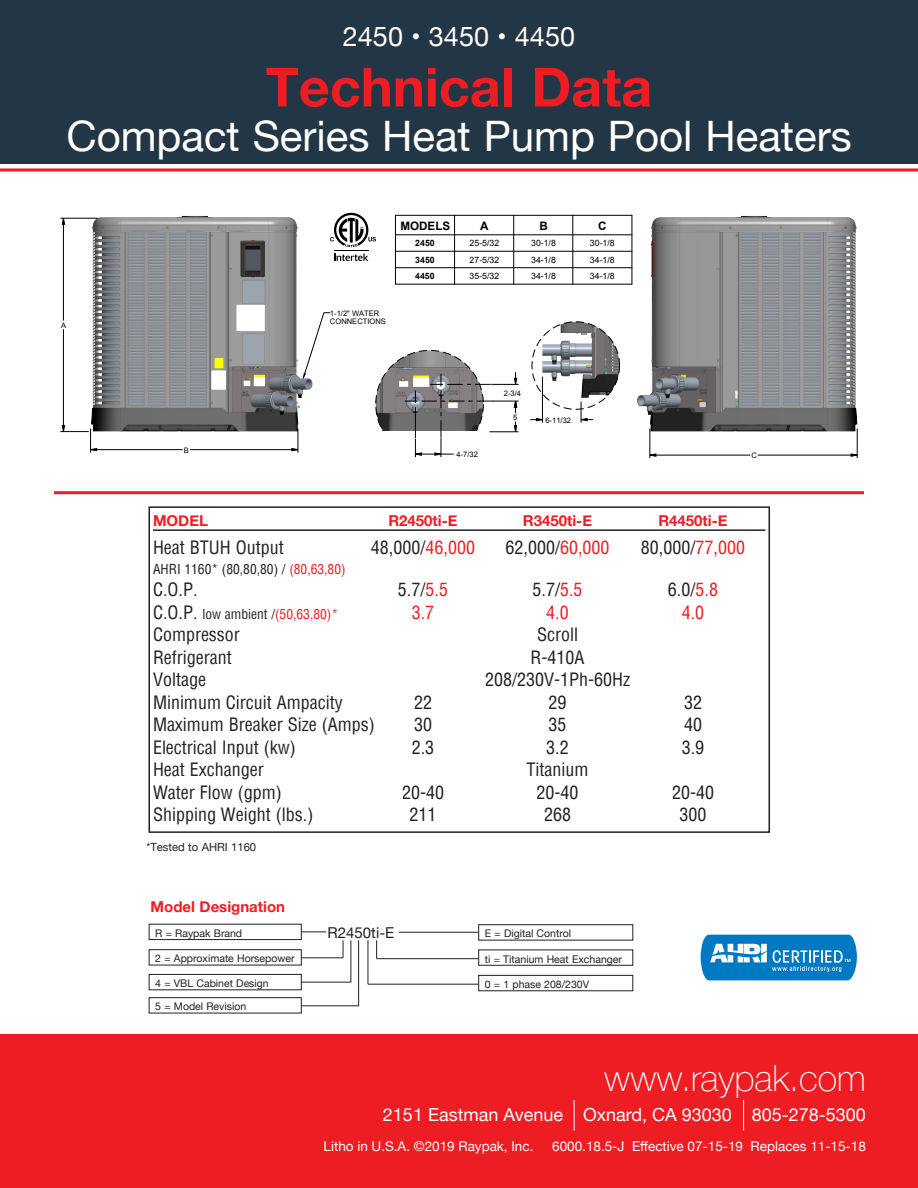
<style>
.page{position:relative;width:918px;height:1188px;background:#fff}
.page>*{position:absolute;margin:0;border:0;box-sizing:border-box;transform-origin:0 0}
.t1{font:700 54px "Helvetica Neue";color:#ee1d23}
.t2{font:42px "Helvetica Neue";color:#fff}
.t3{font:100 36px "Helvetica Neue";color:#fff}
.t4{font:27px "Helvetica Neue";color:#fff}
.t5{font:condensed 18px "Helvetica";color:#231f20}
.t6{font:18px "Helvetica Neue";color:#fff}
.t7{font:condensed 18px "Helvetica";color:#ee1d23}
.t8{font:700 15px "Helvetica Neue";color:#ee1d23}
.t9{font:15px "Helvetica Neue";color:#231f20}
.t10{font:13.5px "Helvetica Neue";color:#fff}
.t11{font:condensed 13.5px "Helvetica";color:#231f20}
.t12{font:700 11.7px "Arial";color:#000}
.t13{font:11.25px "Helvetica Neue";color:#231f20}
.t14{font:10.5px "Helvetica Neue";color:#231f20}
.t15{font:8.7px "Arial";color:#000}
.t16{font:700 8.7px "Arial";color:#000}
.t17{font:7.65px/8.7px "Arial";color:#000}
.s1{color:#ee1d23}
.s2{font-size:18px}
</style>
<div class="page">
<div style="left:0;top:0;width:918px;height:164px;background:#223645"></div>
<hr style="left:0;top:168px;width:918px;height:3px;background:#ee1d23">
<hr style="left:54px;top:491px;width:810px;height:3px;background:#ee1d23">
<hr style="left:153px;top:529px;width:613px;height:2px;background:#231f20">
<div style="left:148px;top:506px;width:622px;height:327px;border:2px solid #231f20"></div>
<svg style="left:700px;top:934px;width:157px;height:47px;background:#3494ce"></svg>
<img style="left:542px;top:322px;width:72px;height:76px">
<img style="left:60px;top:216px;width:253px;height:236px">
<img style="left:376px;top:350px;width:98px;height:81px">
<img style="left:614px;top:214px;width:244px;height:245px">
<hr style="left:395px;top:215px;width:1px;height:69px;background:#000">
<hr style="left:395px;top:215px;width:237px;height:1px;background:#000">
<hr style="left:395px;top:234px;width:237px;height:1px;background:#000">
<hr style="left:395px;top:251px;width:237px;height:1px;background:#000">
<hr style="left:395px;top:267px;width:237px;height:1px;background:#000">
<hr style="left:395px;top:284px;width:237px;height:1px;background:#000">
<hr style="left:454px;top:215px;width:1px;height:69px;background:#000">
<hr style="left:513px;top:215px;width:1px;height:69px;background:#000">
<hr style="left:572px;top:215px;width:1px;height:69px;background:#000">
<hr style="left:632px;top:215px;width:1px;height:69px;background:#000">
<hr style="left:190px;top:449px;width:108px;height:1px;background:#000">
<hr style="left:91px;top:449px;width:92px;height:1px;background:#000">
<hr style="left:60px;top:218px;width:38px;height:1px;background:#000">
<hr style="left:63px;top:218px;width:1px;height:103px;background:#000">
<hr style="left:63px;top:329px;width:1px;height:103px;background:#000">
<svg style="left:60px;top:426px;width:37px;height:27px"></svg>
<svg style="left:303px;top:312px;width:27px;height:67px"></svg>
<svg style="left:292px;top:429px;width:7px;height:24px"></svg>
<svg style="left:650px;top:429px;width:6px;height:29px"></svg>
<svg style="left:851px;top:429px;width:7px;height:29px"></svg>
<hr style="left:758px;top:455px;width:99px;height:1px;background:#000">
<hr style="left:650px;top:455px;width:100px;height:1px;background:#000">
<svg style="left:530px;top:418px;width:12px;height:3px"></svg>
<hr style="left:542px;top:377px;width:1px;height:46px;background:#000">
<svg style="left:581px;top:402px;width:12px;height:21px"></svg>
<svg style="left:405px;top:372px;width:114px;height:85px"></svg>
<div style="left:243px;top:282px;width:21px;height:20px;background:#9ca4b0"></div>
<svg style="left:334px;top:254px;width:34px;height:7px"></svg>
<hr style="left:334px;top:250px;width:34px;height:1px;background:#000">
<svg style="left:330px;top:213px;width:46px;height:34px"></svg>
<div style="left:149px;top:924px;width:153px;height:16px;border:1px solid #231f20"></div>
<div style="left:149px;top:949px;width:153px;height:16px;border:1px solid #231f20"></div>
<div style="left:149px;top:974px;width:153px;height:16px;border:1px solid #231f20"></div>
<div style="left:149px;top:997px;width:153px;height:16px;border:1px solid #231f20"></div>
<div style="left:478px;top:975px;width:155px;height:16px;border:1px solid #231f20"></div>
<svg style="left:301px;top:932px;width:25px;height:1px"></svg>
<svg style="left:343px;top:940px;width:1px;height:18px"></svg>
<hr style="left:351px;top:940px;width:1px;height:42px;background:#231f20">
<hr style="left:358px;top:940px;width:1px;height:66px;background:#231f20">
<hr style="left:368px;top:940px;width:1px;height:44px;background:#231f20">
<hr style="left:399px;top:932px;width:79px;height:1px;background:#231f20">
<svg style="left:376px;top:940px;width:1px;height:19px"></svg>
<hr style="left:302px;top:957px;width:41px;height:1px;background:#231f20">
<hr style="left:302px;top:982px;width:49px;height:1px;background:#231f20">
<hr style="left:302px;top:1005px;width:57px;height:1px;background:#231f20">
<hr style="left:377px;top:958px;width:101px;height:1px;background:#231f20">
<hr style="left:368px;top:984px;width:110px;height:1px;background:#231f20">
<div style="left:0;top:1035px;width:918px;height:153px;background:#ee1d23"></div>
<hr style="left:574px;top:1100px;width:1px;height:30px;background:#fff">
<hr style="left:743px;top:1100px;width:1px;height:30px;background:#fff">
<p class="t4" style="left:343px;top:17px;width:234px">2450 • 3450 • 4450</p>
<p class="t1" style="left:266px;top:45px;width:388px">Technical Data</p>
<p class="t2" style="left:66px;top:106px;width:787px">Compact Series Heat Pump Pool Heaters</p>
<p class="t17" style="left:61px;top:321px;width:7px">A</p>
<p class="t17" style="left:184px;top:446px;width:7px">B</p>
<p class="t17" style="left:330px;top:309px;width:58px">1-1/2" WATER<br>CONNECTIONS</p>
<p class="t12" style="left:400px;top:218px;width:51px">MODELS</p>
<p class="t12" style="left:480px;top:218px;width:10px">A</p>
<p class="t12" style="left:539px;top:218px;width:10px">B</p>
<p class="t12" style="left:598px;top:218px;width:10px">C</p>
<p class="t16" style="left:415px;top:238px;width:21px">2450</p>
<p class="t15" style="left:470px;top:238px;width:31px">25-5/32</p>
<p class="t15" style="left:531px;top:238px;width:26px">30-1/8</p>
<p class="t15" style="left:590px;top:238px;width:26px">30-1/8</p>
<p class="t16" style="left:415px;top:254px;width:21px">3450</p>
<p class="t15" style="left:470px;top:254px;width:31px">27-5/32</p>
<p class="t15" style="left:531px;top:254px;width:26px">34-1/8</p>
<p class="t15" style="left:590px;top:254px;width:26px">34-1/8</p>
<p class="t16" style="left:415px;top:270px;width:21px">4450</p>
<p class="t15" style="left:470px;top:271px;width:31px">35-5/32</p>
<p class="t15" style="left:531px;top:271px;width:26px">34-1/8</p>
<p class="t15" style="left:590px;top:271px;width:26px">34-1/8</p>
<p class="t17" style="left:457px;top:450px;width:23px">4-7/32</p>
<p class="t17" style="left:504px;top:389px;width:19px">2-3/4</p>
<p class="t17" style="left:513px;top:413px;width:6px">5</p>
<p class="t17" style="left:545px;top:416px;width:27px">6-11/32</p>
<p class="t17" style="left:752px;top:451px;width:7px">C</p>
<p class="t8" style="left:153px;top:508px;width:57px">MODEL</p>
<p class="t8" style="left:388px;top:508px;width:71px">R2450ti-E</p>
<p class="t8" style="left:523px;top:508px;width:71px">R3450ti-E</p>
<p class="t8" style="left:658px;top:508px;width:71px">R4450ti-E</p>
<p class="t5" style="left:153px;top:536px;width:132px">Heat BTUH Output</p>
<p class="t5" style="left:371px;top:536px;width:106px">48,000/<span class="s1">46,000</span></p>
<p class="t5" style="left:506px;top:536px;width:106px">62,000/<span class="s1">60,000</span></p>
<p class="t5" style="left:641px;top:536px;width:106px">80,000/<span class="s1">77,000</span></p>
<p class="t11" style="left:153px;top:560px;width:194px">AHRI 1160* (80,80,80) / <span class="s1">(80,63,80)</span></p>
<p class="t5" style="left:153px;top:578px;width:46px">C.O.P.</p>
<p class="t5" style="left:398px;top:578px;width:52px">5.7/<span class="s1">5.5</span></p>
<p class="t5" style="left:533px;top:578px;width:52px">5.7/<span class="s1">5.5</span></p>
<p class="t5" style="left:668px;top:578px;width:52px">6.0/<span class="s1">5.8</span></p>
<p class="t11" style="left:153px;top:605px;width:187px"><span class="s2">C.O.P.</span> low ambient /<span class="s1">(50,63,80)*</span></p>
<p class="t7" style="left:412px;top:600px;width:24px">3.7</p>
<p class="t7" style="left:546px;top:600px;width:24px">4.0</p>
<p class="t7" style="left:682px;top:600px;width:24px">4.0</p>
<p class="t5" style="left:153px;top:623px;width:88px">Compressor</p>
<p class="t5" style="left:537px;top:623px;width:42px">Scroll</p>
<p class="t5" style="left:153px;top:645px;width:80px">Refrigerant</p>
<p class="t5" style="left:531px;top:645px;width:55px">R-410A</p>
<p class="t5" style="left:153px;top:668px;width:54px">Voltage</p>
<p class="t5" style="left:485px;top:668px;width:147px">208/230V-1Ph-60Hz</p>
<p class="t5" style="left:153px;top:690px;width:191px">Minimum Circuit Ampacity</p>
<p class="t5" style="left:414px;top:690px;width:19px">22</p>
<p class="t5" style="left:549px;top:690px;width:19px">29</p>
<p class="t5" style="left:684px;top:690px;width:19px">32</p>
<p class="t5" style="left:153px;top:713px;width:223px">Maximum Breaker Size (Amps)</p>
<p class="t5" style="left:414px;top:713px;width:19px">30</p>
<p class="t5" style="left:549px;top:713px;width:19px">35</p>
<p class="t5" style="left:684px;top:713px;width:19px">40</p>
<p class="t5" style="left:153px;top:735px;width:144px">Electrical Input (kw)</p>
<p class="t5" style="left:412px;top:735px;width:24px">2.3</p>
<p class="t5" style="left:546px;top:735px;width:24px">3.2</p>
<p class="t5" style="left:682px;top:735px;width:24px">3.9</p>
<p class="t5" style="left:153px;top:758px;width:112px">Heat Exchanger</p>
<p class="t5" style="left:527px;top:758px;width:63px">Titanium</p>
<p class="t5" style="left:153px;top:780px;width:130px">Water Flow (gpm)</p>
<p class="t5" style="left:402px;top:780px;width:43px">20-40</p>
<p class="t5" style="left:537px;top:780px;width:43px">20-40</p>
<p class="t5" style="left:672px;top:780px;width:43px">20-40</p>
<p class="t5" style="left:153px;top:803px;width:162px">Shipping Weight (lbs.)</p>
<p class="t5" style="left:410px;top:803px;width:28px">211</p>
<p class="t5" style="left:544px;top:803px;width:28px">268</p>
<p class="t5" style="left:680px;top:803px;width:28px">300</p>
<p class="t13" style="left:146px;top:839px;width:111px">*Tested to AHRI 1160</p>
<p class="t8" style="left:151px;top:895px;width:136px">Model Designation</p>
<p class="t14" style="left:155px;top:926px;width:88px">R = Raypak Brand</p>
<p class="t14" style="left:155px;top:951px;width:141px">2 = Approximate Horsepower</p>
<p class="t14" style="left:155px;top:976px;width:115px">4 = VBL Cabinet Design</p>
<p class="t14" style="left:155px;top:999px;width:93px">5 = Model Revision</p>
<p class="t9" style="left:328px;top:922px;width:68px">R2450ti-E</p>
<p class="t14" style="left:485px;top:926px;width:88px">E = Digital Control</p>
<p class="t14" style="left:485px;top:951px;width:139px">ti = Titanium Heat Exchanger</p>
<p class="t14" style="left:485px;top:977px;width:106px">0 = 1 phase 208/230V</p>
<p class="t3" style="left:605px;top:1051px;width:263px">www.raypak.com</p>
<p class="t6" style="left:383px;top:1102px;width:484px">2151 Eastman Avenue Oxnard, CA 93030 805-278-5300</p>
<p class="t10" style="left:324px;top:1137px;width:211px">Litho in U.S.A. ©2019 Raypak, Inc.</p>
<p class="t10" style="left:552px;top:1137px;width:315px">6000.18.5-J Effective 07-15-19 Replaces 11-15-18</p>
</div>
